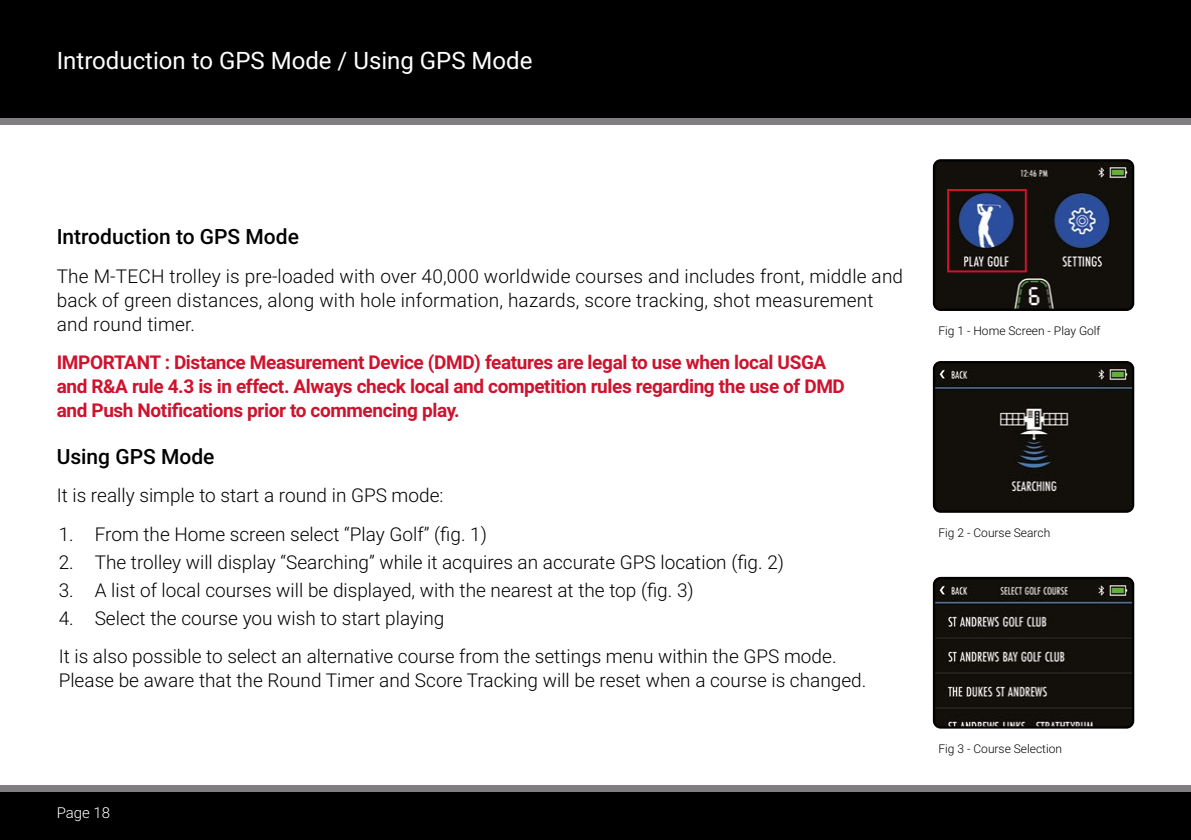
<style>
.page{position:relative;width:1191px;height:840px;background:#fff}
.page>*{position:absolute;margin:0;border:0;box-sizing:border-box;transform-origin:0 0}
.t1{font:24px "Roboto";color:#fff}
.t2{font:500 21px "Roboto";color:#000}
.t3{font:300 19px/24px "Roboto";color:#000}
.t4{font:700 19px/24px "Roboto";letter-spacing:-.02em;color:#cf122d}
.t5{font:300 15px "Roboto";color:#fff}
.t6{font:300 12px "Roboto";color:#000}
</style>
<div class="page">
<div style="left:0;top:790px;width:1191px;height:49px;background:#000"></div>
<div style="left:0;top:0;width:1191px;height:118px;background:#000"></div>
<div style="left:0;top:118px;width:1191px;height:6px;background:#817e82"></div>
<div style="left:0;top:784px;width:1191px;height:7px;background:#817e82"></div>
<img style="left:936px;top:162px;width:195px;height:146px">
<div style="left:933px;top:159px;width:201px;height:152px;border:2px solid #000;border-radius:7px"></div>
<img style="left:936px;top:364px;width:197px;height:147px">
<div style="left:933px;top:361px;width:201px;height:151px;border:2px solid #000;border-radius:7px"></div>
<img style="left:936px;top:579px;width:195px;height:146px">
<div style="left:933px;top:576px;width:201px;height:152px;border:2px solid #000;border-radius:7px"></div>
<div style="left:947px;top:189px;width:79px;height:83px;border:2px solid #cf122d"></div>
<p class="t1" style="left:57px;top:43px;width:477px">Introduction to GPS Mode / Using GPS Mode</p>
<p class="t2" style="left:57px;top:222px;width:244px">Introduction to GPS Mode</p>
<p class="t3" style="left:57px;top:263px;width:848px">The M-TECH trolley is pre-loaded with over 40,000 worldwide courses and includes front, middle and back of green distances, along with hole information, hazards, score tracking, shot measurement and round timer.</p>
<p class="t4" style="left:57px;top:349px;width:789px">IMPORTANT : Distance Measurement Device (DMD) features are legal to use when local USGA and R&amp;A rule 4.3 is in effect. Always check local and competition rules regarding the use of DMD and Push Notifications prior to commencing play.</p>
<p class="t2" style="left:57px;top:441px;width:159px">Using GPS Mode</p>
<p class="t3" style="left:57px;top:482px;width:388px">It is really simple to start a round in GPS mode:</p>
<p class="t3" style="left:59px;top:521px;width:430px">1. From the Home screen select “Play Golf” (fig. 1)</p>
<p class="t3" style="left:59px;top:549px;width:727px">2. The trolley will display “Searching” while it acquires an accurate GPS location (fig. 2)</p>
<p class="t3" style="left:59px;top:577px;width:636px">3. A list of local courses will be displayed, with the nearest at the top (fig. 3)</p>
<p class="t3" style="left:59px;top:597px;width:779px;line-height:38.2px">4. Select the course you wish to start playing<br>It is also possible to select an alternative course from the settings menu within the GPS mode.</p>
<p class="t3" style="left:59px;top:667px;width:809px">Please be aware that the Round Timer and Score Tracking will be reset when a course is changed.</p>
<p class="t5" style="left:57px;top:802px;width:55px">Page 18</p>
<p class="t6" style="left:938px;top:322px;width:163px">Fig 1 - Home Screen - Play Golf</p>
<p class="t6" style="left:938px;top:523px;width:113px">Fig 2 - Course Search</p>
<p class="t6" style="left:938px;top:739px;width:125px">Fig 3 - Course Selection</p>
</div>
